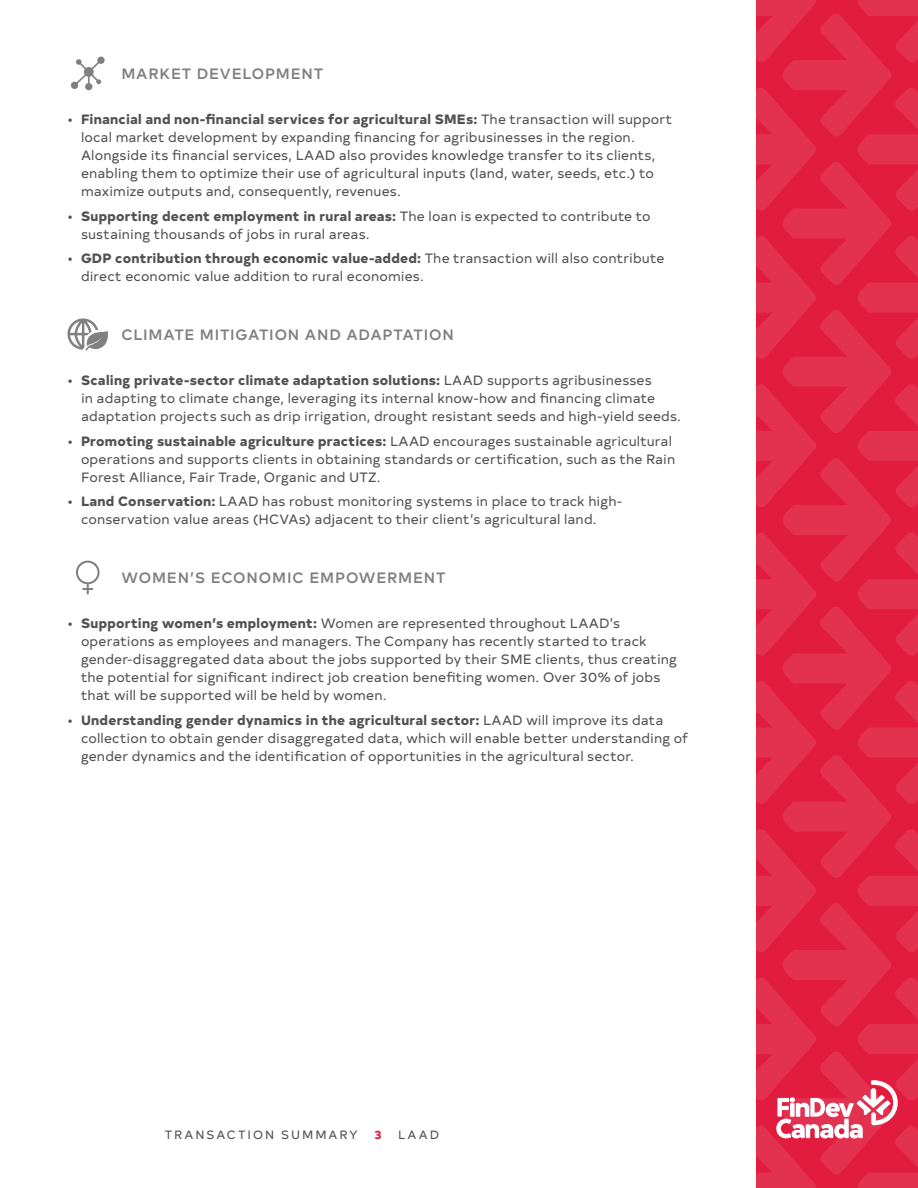
<style>
.page{position:relative;width:918px;height:1188px;background:#fff}
.page>*{position:absolute;margin:0;border:0;box-sizing:border-box;transform-origin:0 0}
.t1{font:500 15px "Typold";letter-spacing:.055em;color:#808080}
.t2{font:13.5px/18px "Typold";letter-spacing:.01em;color:#4f5153}
.t3{font:12px "Typold";letter-spacing:.16em;color:#4f5153}
.t4{font:800 12px "Typold";color:#e21c3f}
.s1{font-weight:800}
</style>
<div class="page">
<svg style="left:756px;top:0;width:162px;height:1188px"></svg>
<svg style="left:76px;top:561px;width:24px;height:33px"></svg>
<svg style="left:68px;top:318px;width:40px;height:32px"></svg>
<svg style="left:71px;top:57px;width:34px;height:33px"></svg>
<h3 class="t1" style="left:122px;top:61px;width:203px">MARKET DEVELOPMENT</h3>
<p class="t2" style="left:81px;top:109px;width:593px;text-indent:-14px">• <span class="s1">Financial and non-financial services for agricultural SMEs:</span> The transaction will support local market development by expanding financing for agribusinesses in the region.<br>Alongside its financial services, LAAD also provides knowledge transfer to its clients, enabling them to optimize their use of agricultural inputs (land, water, seeds, etc.) to maximize outputs and, consequently, revenues.</p>
<p class="t2" style="left:81px;top:206px;width:571px;text-indent:-14px">• <span class="s1">Supporting decent employment in rural areas:</span> The loan is expected to contribute to sustaining thousands of jobs in rural areas.</p>
<p class="t2" style="left:81px;top:248px;width:585px;text-indent:-14px">• <span class="s1">GDP contribution through economic value-added:</span> The transaction will also contribute direct economic value addition to rural economies.</p>
<h3 class="t1" style="left:122px;top:322px;width:334px">CLIMATE MITIGATION AND ADAPTATION</h3>
<p class="t2" style="left:81px;top:370px;width:602px;text-indent:-14px">• <span class="s1">Scaling private-sector climate adaptation solutions:</span> LAAD supports agribusinesses<br>in adapting to climate change, leveraging its internal know-how and financing climate adaptation projects such as drip irrigation, drought resistant seeds and high-yield seeds.</p>
<p class="t2" style="left:81px;top:431px;width:596px;text-indent:-14px">• <span class="s1">Promoting sustainable agriculture practices:</span> LAAD encourages sustainable agricultural operations and supports clients in obtaining standards or certification, such as the Rain<br>Forest Alliance, Fair Trade, Organic and UTZ.</p>
<p class="t2" style="left:81px;top:491px;width:543px;text-indent:-14px">• <span class="s1">Land Conservation:</span> LAAD has robust monitoring systems in place to track high&shy;conservation value areas (HCVAs) adjacent to their client’s agricultural land.</p>
<h3 class="t1" style="left:122px;top:565px;width:326px">WOMEN’S ECONOMIC EMPOWERMENT</h3>
<p class="t2" style="left:81px;top:613px;width:598px;text-indent:-14px">• <span class="s1">Supporting women’s employment:</span> Women are represented throughout LAAD’s operations as employees and managers. The Company has recently started to track gender-disaggregated data about the jobs supported by their SME clients, thus creating the potential for significant indirect job creation benefiting women. Over 30% of jobs that will be supported will be held by women.</p>
<p class="t2" style="left:81px;top:710px;width:609px;text-indent:-14px">• <span class="s1">Understanding gender dynamics in the agricultural sector:</span> LAAD will improve its data collection to obtain gender disaggregated data, which will enable better understanding of gender dynamics and the identification of opportunities in the agricultural sector.</p>
<p class="t3" style="left:165px;top:1125px;width:194px">TRANSACTION SUMMARY</p>
<p class="t4" style="left:374px;top:1124px;width:9px">3</p>
<p class="t3" style="left:398px;top:1125px;width:42px">LAAD</p>
</div>
